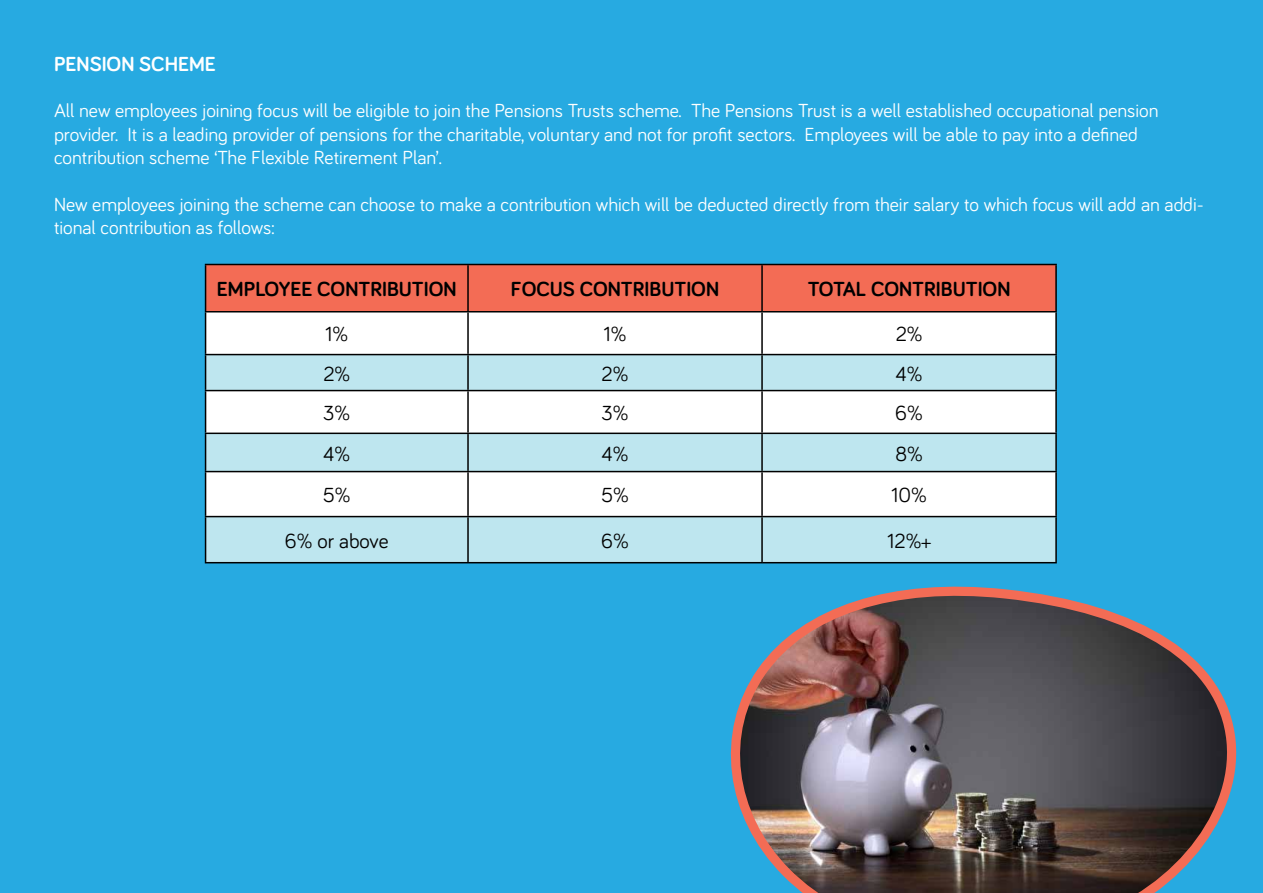
<style>
.page{position:relative;width:1263px;height:893px;background:#27aae1}
.page>*{position:absolute;margin:0;border:0;box-sizing:border-box;transform-origin:0 0}
.t1{font:700 21px "Bariol";color:#000}
.t2{font:21px "Bariol";color:#000}
.t3{font:700 21px "Bariol";color:#fff}
.t4{font:19.5px/23.4px "Bariol";color:#fff}
</style>
<div class="page">
<img style="left:730px;top:586px;width:507px;height:307px">
<div style="left:206px;top:265px;width:849px;height:46px;background:#f36c55"></div>
<div style="left:206px;top:312px;width:849px;height:42px;background:#fff"></div>
<svg style="left:206px;top:355px;width:849px;height:207px;background:#d6edf2"></svg>
<hr style="left:205px;top:264px;width:263px;height:1px;background:#000">
<hr style="left:205px;top:265px;width:1px;height:46px;background:#000">
<hr style="left:468px;top:264px;width:294px;height:1px;background:#000">
<hr style="left:467px;top:265px;width:2px;height:46px;background:#000">
<hr style="left:762px;top:264px;width:295px;height:1px;background:#000">
<hr style="left:761px;top:265px;width:2px;height:46px;background:#000">
<hr style="left:1055px;top:265px;width:2px;height:46px;background:#000">
<hr style="left:205px;top:311px;width:263px;height:1px;background:#000">
<hr style="left:205px;top:312px;width:1px;height:42px;background:#000">
<hr style="left:468px;top:311px;width:294px;height:1px;background:#000">
<hr style="left:467px;top:312px;width:2px;height:42px;background:#000">
<hr style="left:762px;top:311px;width:295px;height:1px;background:#000">
<hr style="left:761px;top:312px;width:2px;height:42px;background:#000">
<hr style="left:1055px;top:312px;width:2px;height:42px;background:#000">
<hr style="left:205px;top:354px;width:263px;height:1px;background:#000">
<hr style="left:205px;top:355px;width:1px;height:35px;background:#000">
<hr style="left:468px;top:354px;width:294px;height:1px;background:#000">
<hr style="left:467px;top:355px;width:2px;height:35px;background:#000">
<hr style="left:762px;top:354px;width:295px;height:1px;background:#000">
<hr style="left:761px;top:355px;width:2px;height:35px;background:#000">
<hr style="left:1055px;top:355px;width:2px;height:35px;background:#000">
<hr style="left:205px;top:390px;width:263px;height:1px;background:#000">
<hr style="left:205px;top:391px;width:1px;height:42px;background:#000">
<hr style="left:468px;top:390px;width:294px;height:1px;background:#000">
<hr style="left:467px;top:391px;width:2px;height:42px;background:#000">
<hr style="left:762px;top:390px;width:295px;height:1px;background:#000">
<hr style="left:761px;top:391px;width:2px;height:42px;background:#000">
<hr style="left:1055px;top:391px;width:2px;height:42px;background:#000">
<hr style="left:205px;top:433px;width:263px;height:1px;background:#000">
<hr style="left:205px;top:434px;width:1px;height:37px;background:#000">
<hr style="left:468px;top:433px;width:294px;height:1px;background:#000">
<hr style="left:467px;top:434px;width:2px;height:37px;background:#000">
<hr style="left:762px;top:433px;width:295px;height:1px;background:#000">
<hr style="left:761px;top:434px;width:2px;height:37px;background:#000">
<hr style="left:1055px;top:434px;width:2px;height:37px;background:#000">
<hr style="left:205px;top:471px;width:263px;height:1px;background:#000">
<hr style="left:205px;top:472px;width:1px;height:44px;background:#000">
<hr style="left:468px;top:471px;width:294px;height:1px;background:#000">
<hr style="left:467px;top:472px;width:2px;height:44px;background:#000">
<hr style="left:762px;top:471px;width:295px;height:1px;background:#000">
<hr style="left:761px;top:472px;width:2px;height:44px;background:#000">
<hr style="left:1055px;top:472px;width:2px;height:44px;background:#000">
<hr style="left:205px;top:516px;width:263px;height:1px;background:#000">
<hr style="left:205px;top:517px;width:1px;height:45px;background:#000">
<hr style="left:468px;top:516px;width:294px;height:1px;background:#000">
<hr style="left:467px;top:517px;width:2px;height:45px;background:#000">
<hr style="left:762px;top:516px;width:295px;height:1px;background:#000">
<hr style="left:761px;top:517px;width:2px;height:45px;background:#000">
<hr style="left:1055px;top:517px;width:2px;height:45px;background:#000">
<hr style="left:205px;top:562px;width:263px;height:1px;background:#000">
<hr style="left:468px;top:562px;width:294px;height:1px;background:#000">
<hr style="left:762px;top:562px;width:295px;height:1px;background:#000">
<p class="t3" style="left:54px;top:49px;width:163px">PENSION SCHEME</p>
<p class="t4" style="left:54px;top:98px;width:1106px">All new employees joining focus will be eligible to join the Pensions Trusts scheme. The Pensions Trust is a well established occupational pension provider. It is a leading provider of pensions for the charitable, voluntary and not for profit sectors. Employees will be able to pay into a defined contribution scheme ‘The Flexible Retirement Plan’.</p>
<p class="t4" style="left:54px;top:192px;width:1151px">New employees joining the scheme can choose to make a contribution which will be deducted directly from their salary to which focus will add an addi&shy;tional contribution as follows:</p>
<p class="t1" style="left:217px;top:275px;width:241px">EMPLOYEE CONTRIBUTION</p>
<p class="t1" style="left:511px;top:275px;width:210px">FOCUS CONTRIBUTION</p>
<p class="t1" style="left:808px;top:275px;width:204px">TOTAL CONTRIBUTION</p>
<p class="t2" style="left:325px;top:320px;width:25px">1%</p>
<p class="t2" style="left:603px;top:320px;width:25px">1%</p>
<p class="t2" style="left:896px;top:320px;width:28px">2%</p>
<p class="t2" style="left:323px;top:359px;width:28px">2%</p>
<p class="t2" style="left:602px;top:359px;width:28px">2%</p>
<p class="t2" style="left:895px;top:359px;width:29px">4%</p>
<p class="t2" style="left:323px;top:399px;width:29px">3%</p>
<p class="t2" style="left:601px;top:399px;width:29px">3%</p>
<p class="t2" style="left:895px;top:399px;width:29px">6%</p>
<p class="t2" style="left:323px;top:439px;width:29px">4%</p>
<p class="t2" style="left:601px;top:439px;width:29px">4%</p>
<p class="t2" style="left:895px;top:439px;width:29px">8%</p>
<p class="t2" style="left:323px;top:481px;width:29px">5%</p>
<p class="t2" style="left:601px;top:481px;width:29px">5%</p>
<p class="t2" style="left:891px;top:481px;width:37px">10%</p>
<p class="t2" style="left:285px;top:527px;width:105px">6% or above</p>
<p class="t2" style="left:601px;top:527px;width:29px">6%</p>
<p class="t2" style="left:887px;top:527px;width:45px">12%+</p>
</div>
